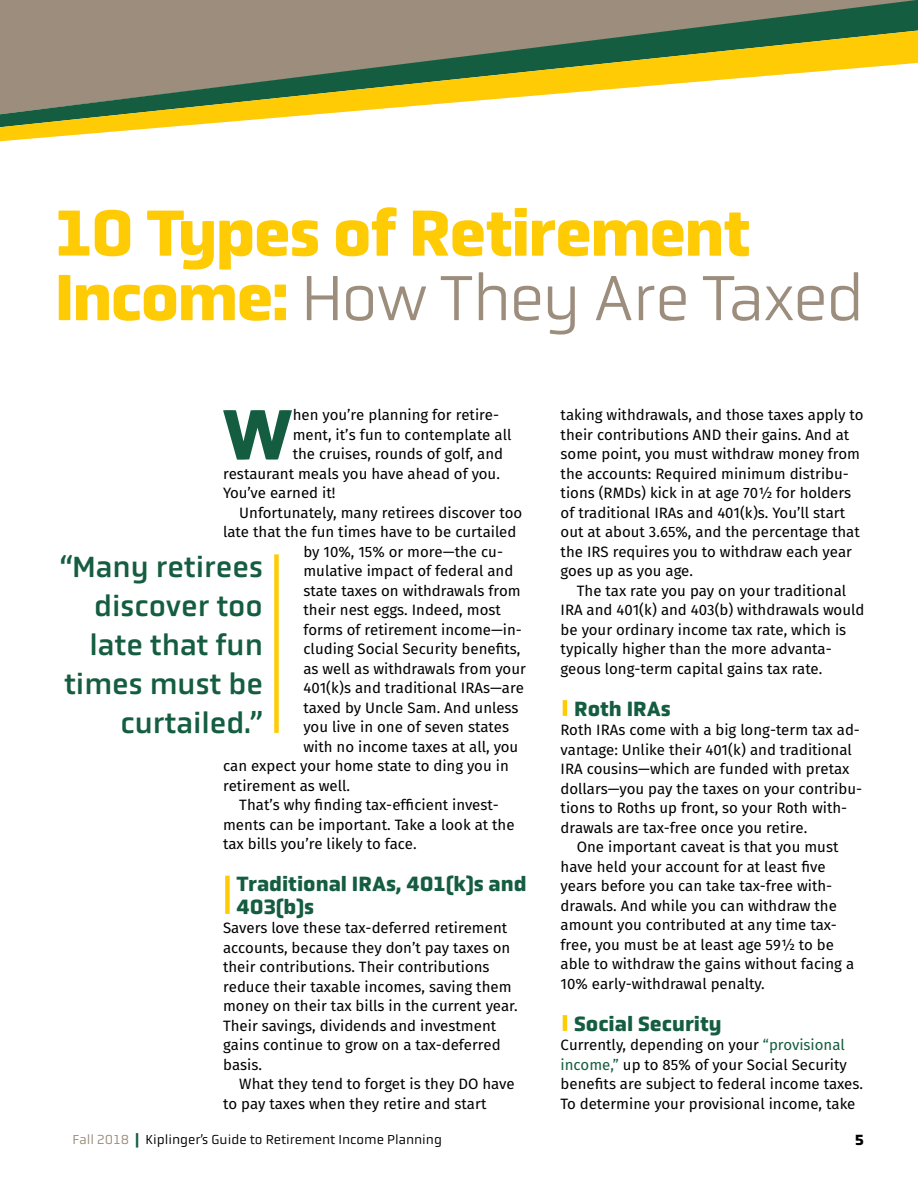
<style>
.page{position:relative;width:918px;height:1188px;background:#fff}
.page>*{position:absolute;margin:0;border:0;box-sizing:border-box;transform-origin:0 0}
.t1{font:700 72px "Obvia";color:#155d41}
.t2{font:700 66px/64.5px "Obvia";letter-spacing:-.035em;color:#ffcb05}
.t3{font:30px/39px "Obvia";color:#155d41;text-align:right}
.t4{font:700 21px/22.5px "Obvia";color:#155d41}
.t5{font:15px/19.5px "Fira Sans";color:#000}
.t6{font:700 15px "Obvia";color:#000}
.t7{font:13.5px "Obvia";color:#000}
.s1{font-weight:300;color:#9c8d7d}
.s2{color:#155d41}
.s3{color:#9c8d7d}
.s4{font-weight:900;color:#155d41}
</style>
<div class="page">
<svg style="left:0;top:0;width:918px;height:31px;background:#898674"></svg>
<svg style="left:0;top:31px;width:918px;height:110px"></svg>
<div style="left:225px;top:876px;width:5px;height:38px;background:#ffcb05"></div>
<hr style="left:563px;top:700px;width:4px;height:16px;background:#ffcb05">
<hr style="left:563px;top:1015px;width:4px;height:16px;background:#ffcb05">
<div style="left:274px;top:554px;width:5px;height:179px;background:#ffcb05"></div>
<h2 class="t2" style="left:54px;top:201px;width:812px">10 Types of Retirement<br>Income: <span class="s1">How They Are Taxed</span></h2>
<h1 class="t1" style="left:222px;top:391px;width:72px">W</h1>
<p class="t5" style="left:293px;top:405px;width:208px">hen you’re planning for retire-</p>
<p class="t5" style="left:293px;top:425px;width:220px">ment, it’s fun to contemplate all</p>
<p class="t5" style="left:293px;top:444px;width:212px">the cruises, rounds of golf, and</p>
<p class="t5" style="left:223px;top:464px;width:278px">restaurant meals you have ahead of you.</p>
<p class="t5" style="left:223px;top:483px;width:114px">You’ve earned it!</p>
<p class="t5" style="left:239px;top:503px;width:284px">Unfortunately, many retirees discover too</p>
<p class="t5" style="left:223px;top:522px;width:295px">late that the fun times have to be curtailed</p>
<p class="t5" style="left:303px;top:542px;width:201px">by 10%, 15% or more—the cu-</p>
<p class="t5" style="left:303px;top:561px;width:211px">mulative impact of federal and</p>
<p class="t5" style="left:303px;top:581px;width:219px">state taxes on withdrawals from</p>
<p class="t5" style="left:303px;top:600px;width:199px">their nest eggs. Indeed, most</p>
<p class="t5" style="left:303px;top:620px;width:220px">forms of retirement income—in-</p>
<p class="t5" style="left:303px;top:639px;width:219px">cluding Social Security benefits,</p>
<p class="t5" style="left:303px;top:659px;width:224px">as well as withdrawals from your</p>
<p class="t5" style="left:303px;top:678px;width:222px">401(k)s and traditional IRAs—are</p>
<p class="t5" style="left:303px;top:698px;width:217px">taxed by Uncle Sam. And unless</p>
<p class="t5" style="left:303px;top:717px;width:207px">you live in one of seven states</p>
<p class="t5" style="left:303px;top:737px;width:216px">with no income taxes at all, you</p>
<p class="t5" style="left:223px;top:756px;width:287px">can expect your home state to ding you in</p>
<p class="t5" style="left:223px;top:776px;width:129px">retirement as well.</p>
<p class="t5" style="left:239px;top:795px;width:261px">That’s why finding tax-efficient invest-</p>
<p class="t5" style="left:223px;top:815px;width:293px">ments can be important. Take a look at the</p>
<p class="t5" style="left:223px;top:834px;width:195px">tax bills you’re likely to face.</p>
<h3 class="t4" style="left:237px;top:873px;width:292px">Traditional IRAs, 401(k)s and<br>403(b)s</h3>
<p class="t5" style="left:223px;top:918px;width:296px">Savers love these tax-deferred retirement accounts, because they don’t pay taxes on their contributions. Their contributions reduce their taxable incomes, saving them money on their tax bills in the current year.<br>Their savings, dividends and investment gains continue to grow on a tax-deferred basis.</p>
<p class="t5" style="left:223px;top:1074px;width:293px;text-indent:16px">What they tend to forget is they DO have to pay taxes when they retire and start</p>
<h3 class="t3" style="left:60px;top:547px;width:205px">“Many retirees discover too late that fun times must be curtailed.”</h3>
<p class="t5" style="left:561px;top:405px;width:304px">taking withdrawals, and those taxes apply to their contributions AND their gains. And at some point, you must withdraw money from the accounts: Required minimum distribu&shy;tions (RMDs) kick in at age 70½ for holders of traditional IRAs and 401(k)s. You’ll start out at about 3.65%, and the percentage that the IRS requires you to withdraw each year goes up as you age.</p>
<p class="t5" style="left:561px;top:581px;width:305px;text-indent:16px">The tax rate you pay on your traditional IRA and 401(k) and 403(b) withdrawals would be your ordinary income tax rate, which is typically higher than the more advanta&shy;geous long-term capital gains tax rate.</p>
<h3 class="t4" style="left:574px;top:697px;width:98px">Roth IRAs</h3>
<p class="t5" style="left:561px;top:720px;width:301px">Roth IRAs come with a big long-term tax ad-</p>
<p class="t5" style="left:561px;top:740px;width:293px">vantage: Unlike their 401(k) and traditional</p>
<p class="t5" style="left:561px;top:759px;width:290px">IRA cousins—which are funded with pretax</p>
<p class="t5" style="left:561px;top:779px;width:303px">dollars—you pay the taxes on your contribu-</p>
<p class="t5" style="left:561px;top:798px;width:288px">tions to Roths up front, so your Roth with-</p>
<p class="t5" style="left:561px;top:818px;width:248px">drawals are tax-free once you retire.</p>
<p class="t5" style="left:577px;top:837px;width:263px">One important caveat is that you must</p>
<p class="t5" style="left:561px;top:857px;width:267px">have held your account for at least five</p>
<p class="t5" style="left:561px;top:876px;width:273px">years before you can take tax-free with-</p>
<p class="t5" style="left:561px;top:896px;width:278px">drawals. And while you can withdraw the</p>
<p class="t5" style="left:561px;top:915px;width:278px">amount you contributed at any time tax-</p>
<p class="t5" style="left:561px;top:935px;width:275px">free, you must be at least age 59½ to be</p>
<p class="t5" style="left:561px;top:954px;width:295px">able to withdraw the gains without facing a</p>
<p class="t5" style="left:561px;top:974px;width:206px">10% early-withdrawal penalty.</p>
<h3 class="t4" style="left:574px;top:1012px;width:149px">Social Security</h3>
<p class="t5" style="left:561px;top:1035px;width:304px">Currently, depending on your <span class="s2">“provisional income,”</span> up to 85% of your Social Security benefits are subject to federal income taxes.<br>To determine your provisional income, take</p>
<p class="t7" style="left:73px;top:1132px;width:371px"><span class="s3">Fall 2018</span> <span class="s4">|</span> Kiplinger’s Guide to Retirement Income Planning</p>
<p class="t6" style="left:855px;top:1131px;width:10px">5</p>
</div>
